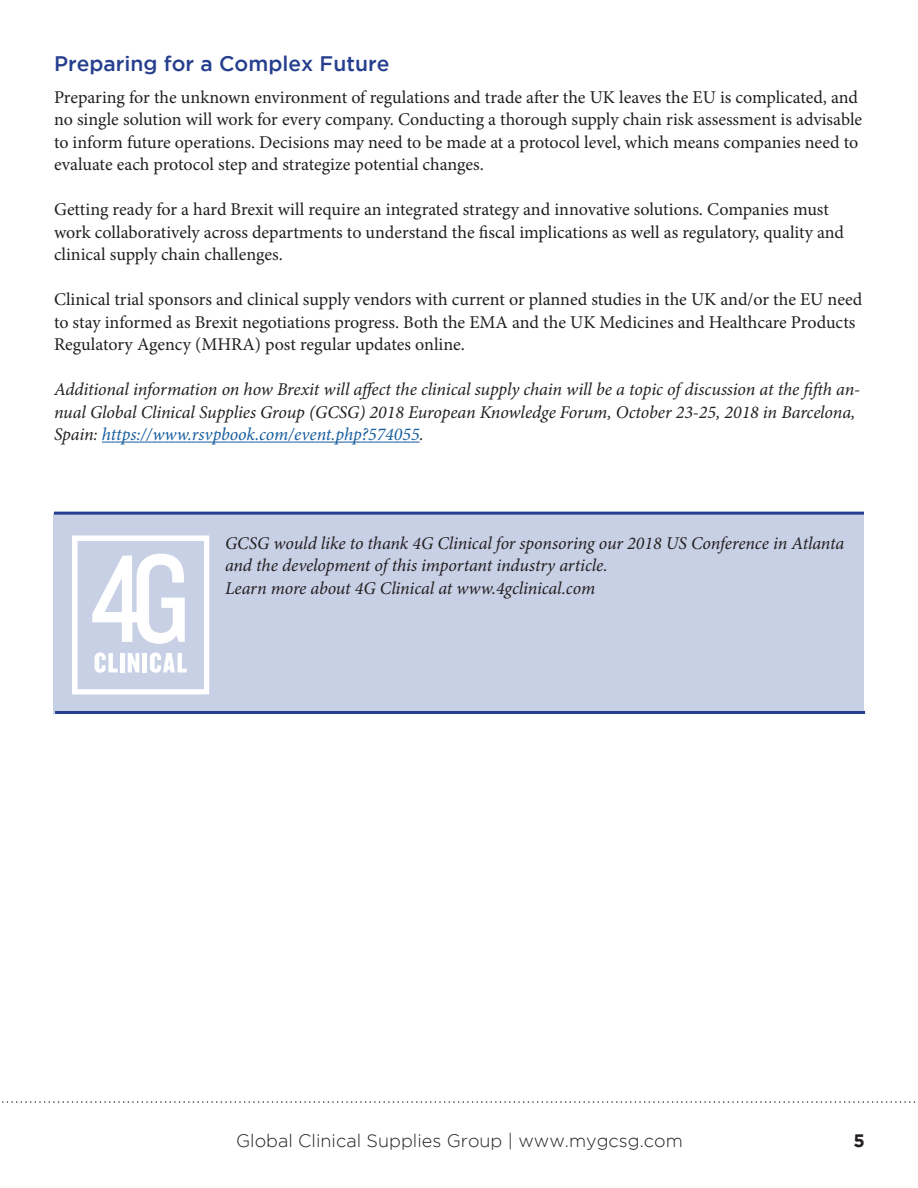
<style>
.page{position:relative;width:918px;height:1188px;background:#fff}
.page>*{position:absolute;margin:0;border:0;box-sizing:border-box;transform-origin:0 0}
.t1{font:500 21px "Gotham";color:#253f8e}
.t2{font:18px/22.5px "Minion Pro";letter-spacing:-.005em;color:#231f20}
.t3{font:italic 18px/22.5px "Minion Pro";letter-spacing:-.01em;color:#231f20}
.t4{font:300 18px "Gotham";color:#231f20}
.t5{font:700 18px "Gotham";color:#231f20}
.s1{color:#175d9e}
</style>
<div class="page">
<svg style="left:2px;top:1101px;width:914px;height:2px"></svg>
<div style="left:54px;top:513px;width:810px;height:201px;background:#c8d0e6"></div>
<hr style="left:102px;top:442px;width:318px;height:1px;background:#175d9e">
<hr style="left:54px;top:512px;width:810px;height:3px;background:#253f8e">
<hr style="left:55px;top:711px;width:810px;height:3px;background:#253f8e">
<svg style="left:72px;top:536px;width:137px;height:158px"></svg>
<p class="t1" style="left:54px;top:56px;width:337px">Preparing for a Complex Future</p>
<p class="t2" style="left:54px;top:86px;width:810px">Preparing for the unknown environment of regulations and trade after the UK leaves the EU is complicated, and no single solution will work for every company. Conducting a thorough supply chain risk assessment is advisable to inform future operations. Decisions may need to be made at a protocol level, which means companies need to evaluate each protocol step and strategize potential changes.</p>
<p class="t2" style="left:54px;top:198px;width:792px">Getting ready for a hard Brexit will require an integrated strategy and innovative solutions. Companies must work collaboratively across departments to understand the fiscal implications as well as regulatory, quality and clinical supply chain challenges.</p>
<p class="t2" style="left:54px;top:288px;width:810px">Clinical trial sponsors and clinical supply vendors with current or planned studies in the UK and/or the EU need to stay informed as Brexit negotiations progress. Both the EMA and the UK Medicines and Healthcare Products<br>Regulatory Agency (MHRA) post regular updates online.</p>
<p class="t3" style="left:54px;top:378px;width:808px">Additional information on how Brexit will affect the clinical supply chain will be a topic of discussion at the fifth an&shy;nual Global Clinical Supplies Group (GCSG) 2018 European Knowledge Forum, October 23-25, 2018 in Barcelona,<br>Spain: <span class="s1">https://www.rsvpbook.com/event.php?574055</span>.</p>
<p class="t3" style="left:225px;top:532px;width:621px">GCSG would like to thank 4G Clinical for sponsoring our 2018 US Conference in Atlanta and the development of this important industry article.<br>Learn more about 4G Clinical at www.4gclinical.com</p>
<p class="t4" style="left:236px;top:1134px;width:448px">Global Clinical Supplies Group | www.mygcsg.com</p>
<p class="t5" style="left:854px;top:1133px;width:13px">5</p>
</div>
